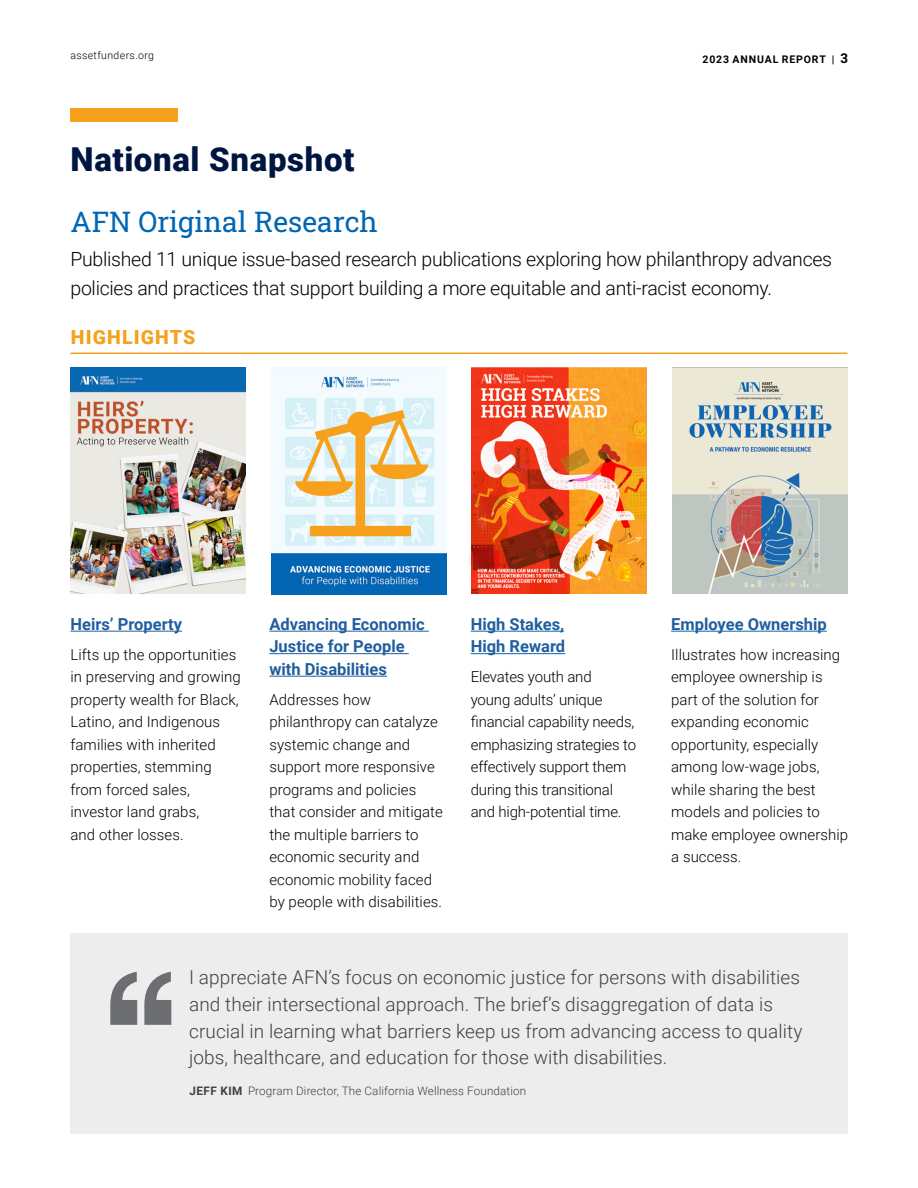
<style>
.page{position:relative;width:918px;height:1188px;background:#fff}
.page>*{position:absolute;margin:0;border:0;box-sizing:border-box;transform-origin:0 0}
.t1{font:900 33px "Roboto";letter-spacing:.02em;color:#001641}
.t2{font:28.5px "Roboto Slab";color:#0066b3}
.t3{font:300 19.5px/28.8px "Roboto";letter-spacing:-.015em;color:#000}
.t4{font:900 19.5px "Roboto";letter-spacing:.055em;color:#f6a11d}
.t5{font:300 19.05px/26.5px "Roboto";letter-spacing:.005em;color:#414042}
.t6{font:700 16.5px/22.5px "Roboto";color:#215e9e}
.t7{font:300 15px/22.5px "Roboto";letter-spacing:.005em;color:#000}
.t8{font:300 11.7px "Roboto";letter-spacing:.01em;color:#414042}
.t9{font:700 10.5px "Roboto";letter-spacing:.08em;color:#000}
.t10{font:300 10.5px "Roboto";letter-spacing:.035em;color:#000}
.s1{font-family:"Roboto Slab";font-weight:400;font-size:13.5px}
.s2{font-weight:700}
</style>
<div class="page">
<hr style="left:70px;top:631px;width:112px;height:1px;background:#215e9e">
<hr style="left:471px;top:631px;width:93px;height:1px;background:#0066b3">
<hr style="left:471px;top:653px;width:94px;height:1px;background:#0066b3">
<hr style="left:671px;top:631px;width:156px;height:1px;background:#0066b3">
<hr style="left:269px;top:631px;width:160px;height:1px;background:#215e9e">
<hr style="left:269px;top:653px;width:140px;height:1px;background:#215e9e">
<hr style="left:269px;top:676px;width:118px;height:1px;background:#215e9e">
<div style="left:70px;top:108px;width:108px;height:14px;background:#f6a11d"></div>
<img style="left:71px;top:368px;width:175px;height:226px">
<img style="left:471px;top:368px;width:175px;height:226px">
<img style="left:673px;top:368px;width:175px;height:226px">
<img style="left:272px;top:367px;width:175px;height:227px">
<div style="left:70px;top:933px;width:778px;height:201px;background:#ededee"></div>
<hr style="left:70px;top:353px;width:778px;height:1px;background:#f6a11d">
<svg style="left:110px;top:972px;width:27px;height:53px"></svg>
<svg style="left:144px;top:972px;width:27px;height:53px"></svg>
<p class="t10" style="left:70px;top:48px;width:85px">assetfunders.org</p>
<h1 class="t1" style="left:70px;top:136px;width:285px">National Snapshot</h1>
<h2 class="t2" style="left:70px;top:202px;width:309px">AFN Original Research</h2>
<p class="t9" style="left:703px;top:52px;width:147px">2023 ANNUAL REPORT | <span class="s1">3</span></p>
<h3 class="t3" style="left:70px;top:244px;width:763px">Published 11 unique issue-based research publications exploring how philanthropy advances policies and practices that support building a more equitable and anti-racist economy.</h3>
<h3 class="t4" style="left:71px;top:323px;width:126px">HIGHLIGHTS</h3>
<p class="t6" style="left:70px;top:612px;width:113px">Heirs’ Property</p>
<p class="t7" style="left:70px;top:643px;width:172px">Lifts up the opportunities in preserving and growing property wealth for Black,<br>Latino, and Indigenous families with inherited properties, stemming from forced sales, investor land grabs,<br>and other losses.</p>
<p class="t6" style="left:269px;top:612px;width:157px">Advancing Economic<br>Justice for People with Disabilities</p>
<p class="t7" style="left:269px;top:688px;width:175px">Addresses how philanthropy can catalyze systemic change and support more responsive programs and policies that consider and mitigate the multiple barriers to economic security and economic mobility faced by people with disabilities.</p>
<p class="t6" style="left:471px;top:612px;width:96px">High Stakes,<br>High Reward</p>
<p class="t7" style="left:471px;top:665px;width:167px">Elevates youth and<br>young adults’ unique financial capability needs, emphasizing strategies to effectively support them during this transitional and high-potential time.</p>
<p class="t6" style="left:671px;top:612px;width:157px">Employee Ownership</p>
<p class="t7" style="left:671px;top:643px;width:179px">Illustrates how increasing employee ownership is part of the solution for expanding economic opportunity, especially among low-wage jobs, while sharing the best models and policies to make employee ownership a success.</p>
<p class="t5" style="left:189px;top:964px;width:615px">I appreciate AFN’s focus on economic justice for persons with disabilities and their intersectional approach. The brief’s disaggregation of data is crucial in learning what barriers keep us from advancing access to quality jobs, healthcare, and education for those with disabilities.</p>
<p class="t8" style="left:189px;top:1083px;width:339px"><span class="s2">JEFF KIM</span> Program Director, The California Wellness Foundation</p>
</div>
